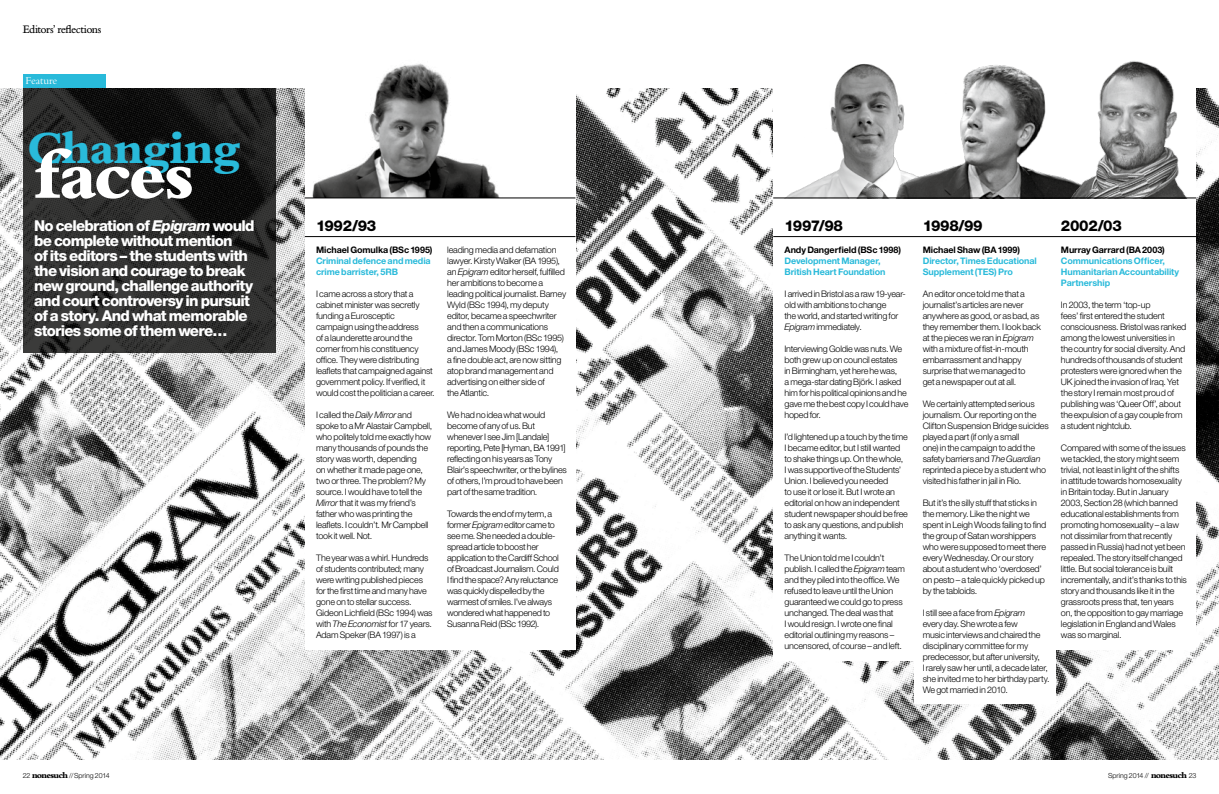
<style>
.page{position:relative;width:1219px;height:794px;background:#fff}
.page>*{position:absolute;margin:0;border:0;box-sizing:border-box;transform-origin:0 0}
.t1{font:800 73.8px "Bembo";letter-spacing:-.045em;color:#fff}
.t2{font:800 47.8px "Bembo";letter-spacing:-.03em;color:#29bada}
.t3{font:800 15px/15px "Helvetica Neue";letter-spacing:-.05em;color:#fff}
.t4{font:800 15px "Helvetica Neue";letter-spacing:-.02em;color:#000}
.t5{font:500 12px "Bembo";letter-spacing:-.04em;color:#000}
.t6{font:11px "Bembo";letter-spacing:-.01em;color:#fff}
.t7{font:300 9px/11px "Helvetica Neue";letter-spacing:-.02em;color:#000}
.t8{font:700 9px/11px "Helvetica Neue";letter-spacing:-.01em;color:#29bada}
.t9{font:700 9px "Helvetica Neue";letter-spacing:-.01em;color:#000}
.t10{font:300 7px "Helvetica Neue";letter-spacing:-.005em;color:#000}
.s1{font-style:italic}
.s2{font-family:"Bembo";font-weight:800;font-size:9px}
</style>
<div class="page">
<div style="left:23px;top:74px;width:82px;height:14px;background:#29bada"></div>
<img style="left:0;top:88px;width:1219px;height:671px">
<div style="left:1030px;top:74px;width:166px;height:575px;background:#fff"></div>
<div style="left:914px;top:88px;width:141px;height:616px;background:#fff"></div>
<div style="left:305px;top:77px;width:270px;height:572px;background:#fff"></div>
<svg style="left:23px;top:88px;width:253px;height:264px;background:#272726"></svg>
<div style="left:773px;top:66px;width:277px;height:594px;background:#fff"></div>
<img style="left:297px;top:63px;width:231px;height:135px">
<img style="left:758px;top:64px;width:124px;height:134px">
<img style="left:882px;top:65px;width:148px;height:133px">
<img style="left:1030px;top:61px;width:166px;height:137px">
<hr style="left:773px;top:198px;width:423px;height:1px;background:#000">
<hr style="left:773px;top:236px;width:423px;height:1px;background:#000">
<hr style="left:305px;top:198px;width:270px;height:1px;background:#000">
<hr style="left:305px;top:236px;width:270px;height:1px;background:#000">
<h3 class="t5" style="left:23px;top:22px;width:80px">Editors’ reflections</h3>
<p class="t6" style="left:26px;top:74px;width:33px">Feature</p>
<h2 class="t2" style="left:27px;top:121px;width:215px">Changing</h2>
<h1 class="t1" style="left:33px;top:133px;width:163px">faces</h1>
<h3 class="t3" style="left:34px;top:218px;width:222px">No celebration of <span class="s1">Epigram</span> would</h3>
<h3 class="t4" style="left:784px;top:217px;width:60px">1997/98</h3>
<h3 class="t4" style="left:923px;top:217px;width:61px">1998/99</h3>
<h3 class="t4" style="left:1061px;top:217px;width:62px">2002/03</h3>
<h3 class="t3" style="left:34px;top:233px;width:221px">be complete without mention<br>of its editors – the students with the vision and courage to break new ground, challenge authority and court controversy in pursuit of a story. And what memorable stories some of them were…</h3>
<p class="t9" style="left:316px;top:244px;width:118px">Michael Gomulka (BSc 1995)</p>
<h3 class="t4" style="left:316px;top:217px;width:62px">1992/93</h3>
<p class="t9" style="left:1061px;top:244px;width:106px">Murray Garrard (BA 2003)</p>
<p class="t8" style="left:1061px;top:255px;width:120px">Communications Officer,<br>Humanitarian Accountability<br>Partnership</p>
<p class="t7" style="left:1061px;top:299px;width:127px">In 2003, the term ‘top-up<br>fees’ first entered the student consciousness. Bristol was ranked among the lowest universities in the country for social diversity. And hundreds of thousands of student protesters were ignored when the<br>UK joined the invasion of Iraq. Yet the story I remain most proud of publishing was ‘Queer Off’, about the expulsion of a gay couple from a student nightclub.</p>
<p class="t7" style="left:1061px;top:442px;width:127px">Compared with some of the issues we tackled, the story might seem trivial, not least in light of the shifts in attitude towards homosexuality in Britain today. But in January 2003, Section 28 (which banned educational establishments from promoting homosexuality – a law not dissimilar from that recently passed in Russia) had not yet been repealed. The story itself changed little. But social tolerance is built incrementally, and it’s thanks to this story and thousands like it in the grassroots press that, ten years on, the opposition to gay marriage legislation in England and Wales was so marginal.</p>
<p class="t9" style="left:923px;top:244px;width:99px">Michael Shaw (BA 1999)</p>
<p class="t8" style="left:923px;top:255px;width:116px">Director, Times Educational<br>Supplement (TES) Pro</p>
<p class="t7" style="left:923px;top:288px;width:120px">An editor once told me that a journalist’s articles are never anywhere as good, or as bad, as they remember them. I look back at the pieces we ran in <span class="s1">Epigram </span>with a mixture of fist-in-mouth embarrassment and happy surprise that we managed to<br>get a newspaper out at all.</p>
<p class="t7" style="left:923px;top:398px;width:128px">We certainly attempted serious journalism. Our reporting on the<br>Clifton Suspension Bridge suicides played a part (if only a small<br>one) in the campaign to add the safety barriers and <span class="s1">The Guardian </span>reprinted a piece by a student who visited his father in jail in Rio.</p>
<p class="t7" style="left:923px;top:497px;width:125px">But it’s the silly stuff that sticks in the memory. Like the night we spent in Leigh Woods failing to find the group of Satan worshippers who were supposed to meet there every Wednesday. Or our story about a student who ‘overdosed’ on pesto – a tale quickly picked up by the tabloids.</p>
<p class="t7" style="left:923px;top:607px;width:128px">I still see a face from <span class="s1">Epigram<br></span>every day. She wrote a few<br>music interviews and chaired the disciplinary committee for my predecessor, but after university,<br>I rarely saw her until, a decade later, she invited me to her birthday party.<br>We got married in 2010.</p>
<p class="t9" style="left:784px;top:244px;width:118px">Andy Dangerfield (BSc 1998)</p>
<p class="t8" style="left:784px;top:255px;width:103px">Development Manager,<br>British Heart Foundation</p>
<p class="t7" style="left:784px;top:288px;width:123px">I arrived in Bristol as a raw 19-year&shy;old with ambitions to change<br>the world, and started writing for<br><span class="s1">Epigram</span> immediately.</p>
<p class="t7" style="left:784px;top:343px;width:125px">Interviewing Goldie was nuts. We both grew up on council estates<br>in Birmingham, yet here he was,<br>a mega-star dating Björk. I asked him for his political opinions and he gave me the best copy I could have hoped for.</p>
<p class="t7" style="left:784px;top:431px;width:125px">I’d lightened up a touch by the time<br>I became editor, but I still wanted to shake things up. On the whole,<br>I was supportive of the Students’<br>Union. I believed you needed<br>to use it or lose it. But I wrote an editorial on how an independent student newspaper should be free to ask any questions, and publish anything it wants.</p>
<p class="t7" style="left:784px;top:552px;width:122px">The Union told me I couldn’t publish. I called the <span class="s1">Epigram</span> team and they piled into the office. We refused to leave until the Union guaranteed we could go to press unchanged. The deal was that<br>I would resign. I wrote one final editorial outlining my reasons – uncensored, of course – and left.</p>
<p class="t7" style="left:447px;top:244px;width:121px">leading media and defamation lawyer. Kirsty Walker (BA 1995), an <span class="s1">Epigram</span> editor herself, fulfilled her ambitions to become a leading political journalist. Barney<br>Wyld (BSc 1994), my deputy editor, became a speechwriter and then a communications director. Tom Morton (BSc 1995) and James Moody (BSc 1994),<br>a fine double act, are now sitting atop brand management and advertising on either side of<br>the Atlantic.</p>
<p class="t7" style="left:447px;top:409px;width:121px">We had no idea what would become of any of us. But whenever I see Jim [Landale] reporting, Pete [Hyman, BA 1991] reflecting on his years as Tony<br>Blair’s speechwriter, or the bylines of others, I’m proud to have been part of the same tradition.</p>
<p class="t7" style="left:447px;top:508px;width:113px">Towards the end of my term, a former <span class="s1">Epigram</span> editor came to see me. She needed a double&shy;spread article to boost her application to the Cardiff School of Broadcast Journalism. Could<br>I find the space? Any reluctance was quickly dispelled by the warmest of smiles. I’ve always wondered what happened to<br>Susanna Reid (BSc 1992).</p>
<p class="t8" style="left:316px;top:255px;width:116px">Criminal defence and media crime barrister, 5RB</p>
<p class="t7" style="left:316px;top:288px;width:120px">I came across a story that a cabinet minister was secretly funding a Eurosceptic<br>campaign using the address<br>of a launderette around the corner from his constituency office. They were distributing leaflets that campaigned against government policy. If verified, it would cost the politician a career.</p>
<p class="t7" style="left:316px;top:409px;width:118px">I called the <span class="s1">Daily Mirror</span> and spoke to a Mr Alastair Campbell, who politely told me exactly how many thousands of pounds the story was worth, depending<br>on whether it made page one, two or three. The problem? My source. I would have to tell the<br><span class="s1">Mirror</span> that it was my friend’s father who was printing the leaflets. I couldn’t. Mr Campbell took it well. Not.</p>
<p class="t7" style="left:316px;top:552px;width:118px">The year was a whirl. Hundreds of students contributed; many were writing published pieces for the first time and many have gone on to stellar success.<br>Gideon Lichfield (BSc 1994) was with <span class="s1">The Economist</span> for 17 years.<br>Adam Speker (BA 1997) is a</p>
<p class="t10" style="left:23px;top:771px;width:88px">22 <span class="s2">nonesuch</span> //Spring 2014</p>
<p class="t10" style="left:1108px;top:771px;width:90px">Spring 2014 // <span class="s2">nonesuch</span> 23</p>
</div>
